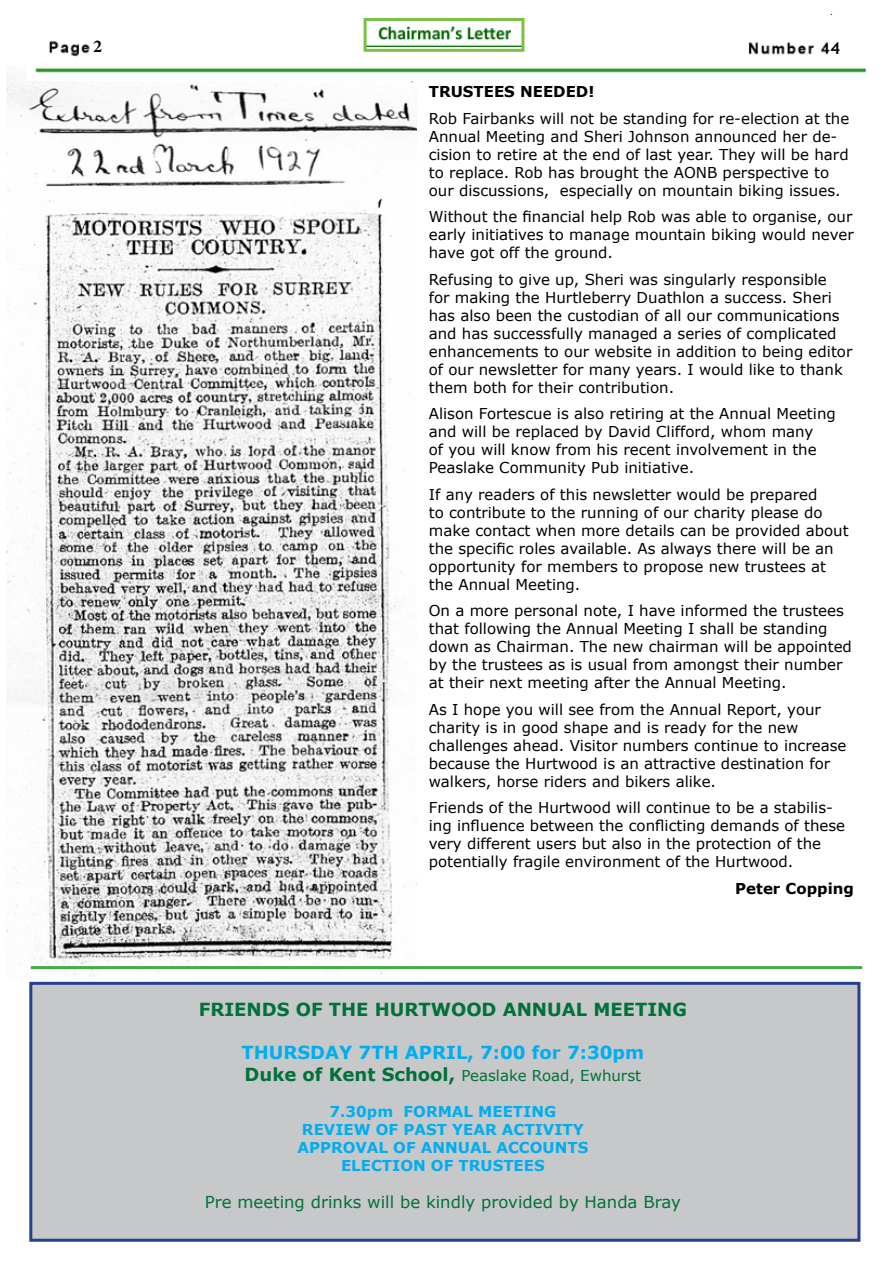
<style>
.page{position:relative;width:893px;height:1263px;background:#fff}
.page>*{position:absolute;margin:0;border:0;box-sizing:border-box;transform-origin:0 0}
.t1{font:700 18px "Verdana";color:#007139}
.t2{font:700 18px "Verdana";color:#00aeef}
.t3{font:700 18px "Minion Pro";color:#000}
.t4{font:16.5px "Verdana";color:#007139}
.t5{font:700 16.5px "Trebuchet MS";color:#000}
.t6{font:15px/18px "Verdana";color:#000}
.t7{font:700 15px/18px "Verdana";color:#00aeef;text-align:center}
.t8{font:15px "Verdana";color:#007139}
.t9{font:700 15px "Verdana";color:#000}
.s1{font-weight:700;font-size:18px}
</style>
<div class="page">
<img style="left:7px;top:74px;width:410px;height:903px">
<img style="left:28px;top:18px;width:839px;height:62px">
<div style="left:369px;top:23px;width:148px;height:44px;background:#fff"></div>
<div style="left:365px;top:19px;width:158px;height:31px;background:#fff"></div>
<img style="left:368px;top:25px;width:152px;height:22px">
<div style="left:364px;top:18px;width:160px;height:34px;border:3px solid #7ac143"></div>
<hr style="left:31px;top:966px;width:831px;height:3px;background:#41ad49">
<div style="left:29px;top:982px;width:831px;height:260px;background:#c7c8ca;border:3px solid #25408f"></div>
<div style="left:93px;top:39px;width:13px;height:17px;background:#fff"></div>
<div style="left:831px;top:41px;width:12px;height:14px;background:#fff"></div>
<p class="t3" style="left:93px;top:34px;width:10px">2</p>
<p class="t5" style="left:831px;top:37px;width:11px">4</p>
<p class="t9" style="left:429px;top:81px;width:167px">TRUSTEES NEEDED!</p>
<p class="t6" style="left:429px;top:109px;width:422px">Rob Fairbanks will not be standing for re-election at the Annual Meeting and Sheri Johnson announced her de&shy;cision to retire at the end of last year. They will be hard to replace. Rob has brought the AONB perspective to our discussions, especially on mountain biking issues.</p>
<p class="t6" style="left:429px;top:208px;width:427px;text-align:justify">Without the financial help Rob was able to organise, our early initiatives to manage mountain biking would never have got off the ground.</p>
<p class="t6" style="left:429px;top:270px;width:425px">Refusing to give up, Sheri was singularly responsible<br>for making the Hurtleberry Duathlon a success. Sheri has also been the custodian of all our communications and has successfully managed a series of complicated enhancements to our website in addition to being editor of our newsletter for many years. I would like to thank them both for their contribution.</p>
<p class="t6" style="left:429px;top:405px;width:409px">Alison Fortescue is also retiring at the Annual Meeting and will be replaced by David Clifford, whom many<br>of you will know from his recent involvement in the Peaslake Community Pub initiative.</p>
<p class="t6" style="left:429px;top:485px;width:421px">If any readers of this newsletter would be prepared<br>to contribute to the running of our charity please do make contact when more details can be provided about the specific roles available. As always there will be an opportunity for members to propose new trustees at the Annual Meeting.</p>
<p class="t6" style="left:429px;top:602px;width:425px">On a more personal note, I have informed the trustees that following the Annual Meeting I shall be standing down as Chairman. The new chairman will be appointed by the trustees as is usual from amongst their number at their next meeting after the Annual Meeting.</p>
<p class="t6" style="left:429px;top:700px;width:419px">As I hope you will see from the Annual Report, your charity is in good shape and is ready for the new challenges ahead. Visitor numbers continue to increase because the Hurtwood is an attractive destination for walkers, horse riders and bikers alike.</p>
<p class="t6" style="left:429px;top:799px;width:418px">Friends of the Hurtwood will continue to be a stabilis&shy;ing influence between the conflicting demands of these very different users but also in the protection of the potentially fragile environment of the Hurtwood.</p>
<p class="t9" style="left:735px;top:878px;width:120px">Peter Copping</p>
<p class="t1" style="left:199px;top:996px;width:490px">FRIENDS OF THE HURTWOOD ANNUAL MEETING</p>
<p class="t2" style="left:241px;top:1040px;width:404px">THURSDAY 7TH APRIL, 7:00 for 7:30pm</p>
<p class="t8" style="left:245px;top:1065px;width:398px"><span class="s1">Duke of Kent School,</span> Peaslake Road, Ewhurst</p>
<p class="t7" style="left:297px;top:1102px;width:292px">7.30pm FORMAL MEETING<br>REVIEW OF PAST YEAR ACTIVITY<br>APPROVAL OF ANNUAL ACCOUNTS<br>ELECTION OF TRUSTEES</p>
<p class="t4" style="left:205px;top:1191px;width:478px">Pre meeting drinks will be kindly provided by Handa Bray</p>
</div>
